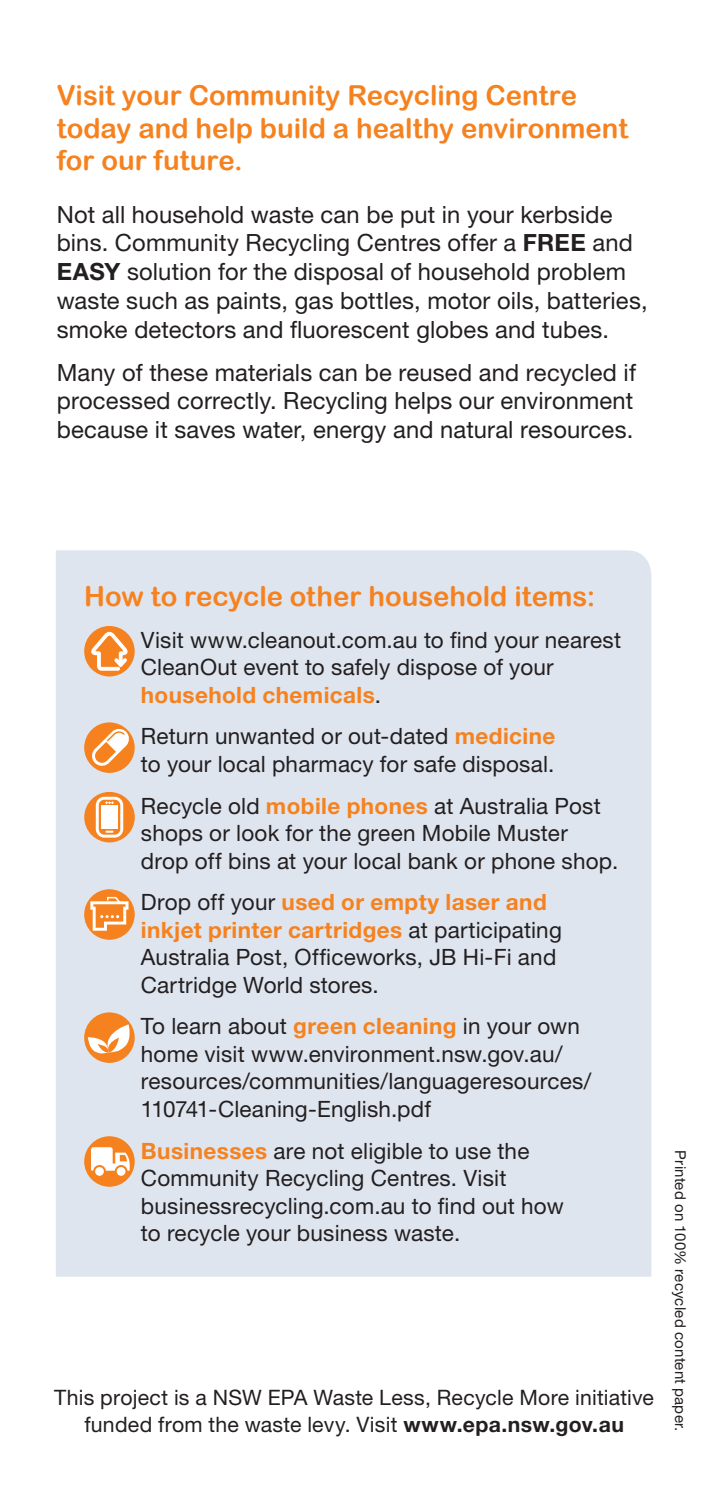
<style>
.page{position:relative;width:709px;height:1489px;background:#fff}
.page>*{position:absolute;margin:0;border:0;box-sizing:border-box;transform-origin:0 0}
.t1{font:27.5px/32.5px "Arial Rounded MT Bold";color:#f5821f}
.t2{font:23.75px/28.8px "Helvetica Neue LT Std";letter-spacing:.005em;color:#231f20}
.t3{font:22.5px/27.5px "Helvetica Neue LT Std";letter-spacing:.01em;color:#231f20}
.t4{font:21.25px/26.2px "Helvetica Neue LT Std";letter-spacing:.01em;color:#231f20;text-align:center}
.t5{font:15px "Helvetica Neue LT Std";letter-spacing:.015em;color:#231f20}
.s1{font-weight:700}
.s2{font-weight:700;color:#f5821f}
</style>
<div class="page">
<div style="left:56px;top:550px;width:595px;height:726px;background:#dfe5ef"></div>
<div style="left:84px;top:722px;width:51px;height:51px;background:#f5821f;border-radius:50%"></div>
<svg style="left:92px;top:729px;width:38px;height:36px"></svg>
<div style="left:84px;top:889px;width:51px;height:50px;background:#f5821f;border-radius:50%"></div>
<svg style="left:90px;top:896px;width:38px;height:34px"></svg>
<div style="left:84px;top:1012px;width:51px;height:50px;background:#f5821f;border-radius:50%"></div>
<svg style="left:88px;top:1024px;width:44px;height:30px"></svg>
<div style="left:84px;top:626px;width:51px;height:50px;background:#f5821f;border-radius:50%"></div>
<svg style="left:90px;top:631px;width:38px;height:40px"></svg>
<div style="left:84px;top:1136px;width:51px;height:50px;background:#f5821f;border-radius:50%"></div>
<div style="left:95px;top:1166px;width:9px;height:9px;background:#fff;border-radius:50%"></div>
<div style="left:117px;top:1166px;width:8px;height:9px;background:#fff;border-radius:50%"></div>
<svg style="left:91px;top:1147px;width:39px;height:23px"></svg>
<svg style="left:84px;top:791px;width:51px;height:51px"></svg>
<svg style="left:96px;top:796px;width:27px;height:41px"></svg>
<div style="left:101px;top:805px;width:17px;height:23px;background:#fff"></div>
<p class="t1" style="left:57px;top:79px;width:573px">Visit your Community Recycling Centre today and help build a healthy environment for our future.</p>
<p class="t2" style="left:57px;top:199px;width:592px">Not all household waste can be put in your kerbside bins. Community Recycling Centres offer a <span class="s1">FREE</span> and <span class="s1">EASY</span> solution for the disposal of household problem waste such as paints, gas bottles, motor oils, batteries, smoke detectors and fluorescent globes and tubes.</p>
<p class="t2" style="left:57px;top:357px;width:581px;text-align:justify">Many of these materials can be reused and recycled if processed correctly. Recycling helps our environment because it saves water, energy and natural resources.</p>
<p class="t1" style="left:84px;top:579px;width:512px">How to recycle other household items:</p>
<p class="t3" style="left:141px;top:625px;width:481px">Visit www.cleanout.com.au to find your nearest<br>CleanOut event to safely dispose of your <span class="s2">household chemicals</span>.</p>
<p class="t3" style="left:141px;top:722px;width:416px">Return unwanted or out-dated <span class="s2">medicine </span>to your local pharmacy for safe disposal.</p>
<p class="t3" style="left:141px;top:791px;width:479px">Recycle old <span class="s2">mobile phones</span> at Australia Post shops or look for the green Mobile Muster drop off bins at your local bank or phone shop.</p>
<p class="t3" style="left:141px;top:888px;width:422px">Drop off your <span class="s2">used or empty laser and inkjet printer cartridges</span> at participating Australia Post, Officeworks, JB Hi-Fi and Cartridge World stores.</p>
<p class="t3" style="left:141px;top:1012px;width:452px">To learn about <span class="s2">green cleaning</span> in your own home visit www.environment.nsw.gov.au/ resources/communities/languageresources/ 110741-Cleaning-English.pdf</p>
<p class="t3" style="left:141px;top:1136px;width:424px"><span class="s2">Businesses</span> are not eligible to use the Community Recycling Centres. Visit businessrecycling.com.au to find out how to recycle your business waste.</p>
<p class="t4" style="left:54px;top:1384px;width:601px">This project is a NSW EPA Waste Less, Recycle More initiative funded from the waste levy. Visit <span class="s1">www.epa.nsw.gov.au</span></p>
<p class="t5" style="left:689px;top:1150px;width:282px;rotate:90deg">Printed on 100% recycled content paper.</p>
</div>
